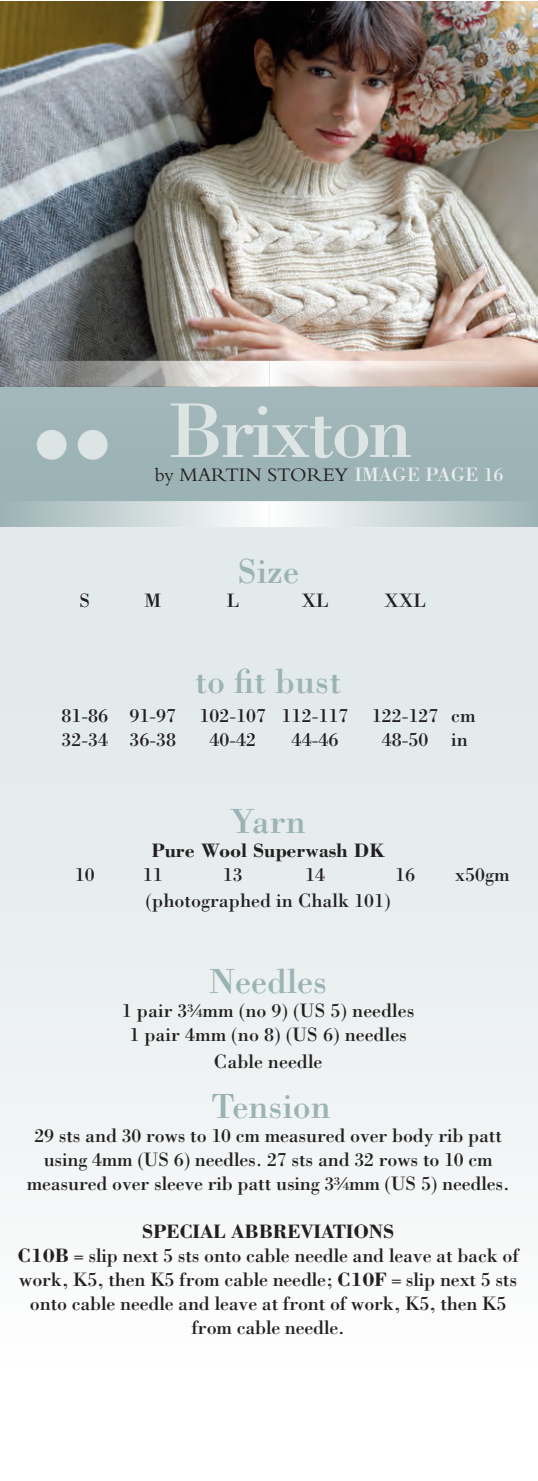
<style>
.page{position:relative;width:538px;height:1481px;background:#fff}
.page>*{position:absolute;margin:0;border:0;box-sizing:border-box;transform-origin:0 0}
.t1{font:80px "Bodoni Std";letter-spacing:-.04em;color:#dde4e4}
.t2{font:36px "Bodoni Std";color:#9cb3b5}
.t3{font:20px/24px "Bodoni Std";letter-spacing:-.01em;color:#231f20;text-align:center}
.t4{font:700 20px "Bodoni Std";letter-spacing:-.01em;color:#231f20}
.t5{font:20px "Bembo Std";color:#231f20}
.s1{font-family:"Bodoni Std";color:#e8eced}
.s2{font-weight:700}
</style>
<div class="page">
<div style="left:0;top:527px;width:537px;height:845px;background:linear-gradient(to bottom,#dee6e7,#fafbfb)"></div>
<div style="left:0;top:1px;width:537px;height:526px;background:#9cb3b5"></div>
<img style="left:0;top:1px;width:537px;height:360px">
<svg style="left:269px;top:361px;width:268px;height:26px;background:#dfcec6"></svg>
<svg style="left:0;top:361px;width:269px;height:26px;background:#afafaf"></svg>
<div style="left:269px;top:501px;width:268px;height:26px;background:linear-gradient(to right,#fff,#9db4b6)"></div>
<div style="left:0;top:501px;width:269px;height:26px;background:linear-gradient(to right,#9cb3b5,#fefefe)"></div>
<p class="t1" style="left:169px;top:382px;width:245px">Brixton</p>
<p class="t5" style="left:155px;top:463px;width:350px">by MARTIN STOREY <span class="s1">IMAGE PAGE 16</span></p>
<p class="t2" style="left:237px;top:549px;width:63px">Size</p>
<p class="t3" style="left:79px;top:588px;width:13px">S</p>
<p class="t3" style="left:144px;top:588px;width:18px">M</p>
<p class="t3" style="left:226px;top:588px;width:14px">L</p>
<p class="t3" style="left:301px;top:588px;width:28px">XL</p>
<p class="t3" style="left:384px;top:588px;width:43px">XXL</p>
<p class="t2" style="left:195px;top:659px;width:148px">to fit bust</p>
<p class="t3" style="left:61px;top:703px;width:415px">81-86 91-97 102-107 112-117 122-127 cm</p>
<p class="t3" style="left:61px;top:727px;width:116px">32-34 36-38</p>
<p class="t3" style="left:209px;top:727px;width:48px">40-42</p>
<p class="t3" style="left:291px;top:727px;width:48px">44-46</p>
<p class="t3" style="left:381px;top:727px;width:88px">48-50 in</p>
<p class="t2" style="left:230px;top:799px;width:77px">Yarn</p>
<p class="t4" style="left:151px;top:837px;width:235px">Pure Wool Superwash DK</p>
<p class="t3" style="left:75px;top:862px;width:21px">10</p>
<p class="t3" style="left:143px;top:862px;width:21px">11</p>
<p class="t3" style="left:223px;top:862px;width:21px">13</p>
<p class="t3" style="left:305px;top:862px;width:21px">14</p>
<p class="t3" style="left:395px;top:862px;width:21px">16</p>
<p class="t3" style="left:455px;top:862px;width:56px">x50gm</p>
<p class="t3" style="left:145px;top:888px;width:247px">(photographed in Chalk 101)</p>
<p class="t2" style="left:209px;top:959px;width:119px">Needles</p>
<p class="t3" style="left:122px;top:998px;width:294px">1 pair 33/4mm (no 9) (US 5) needles</p>
<p class="t3" style="left:129px;top:1022px;width:279px">1 pair 4mm (no 8) (US 6) needles</p>
<p class="t3" style="left:214px;top:1049px;width:110px">Cable needle</p>
<p class="t2" style="left:211px;top:1084px;width:121px">Tension</p>
<p class="t3" style="left:34px;top:1123px;width:468px">29 sts and 30 rows to 10 cm measured over body rib patt</p>
<p class="t3" style="left:44px;top:1147px;width:450px">using 4mm (US 6) needles. 27 sts and 32 rows to 10 cm</p>
<p class="t3" style="left:27px;top:1171px;width:484px">measured over sleeve rib patt using 33/4mm (US 5) needles.</p>
<p class="t4" style="left:142px;top:1219px;width:253px">SPECIAL ABBREVIATIONS</p>
<p class="t3" style="left:18px;top:1243px;width:502px"><span class="s2">C10B</span> = slip next 5 sts onto cable needle and leave at back of work, K5, then K5 from cable needle; <span class="s2">C10F</span> = slip next 5 sts onto cable needle and leave at front of work, K5, then K5</p>
<p class="t3" style="left:191px;top:1315px;width:155px">from cable needle.</p>
</div>
